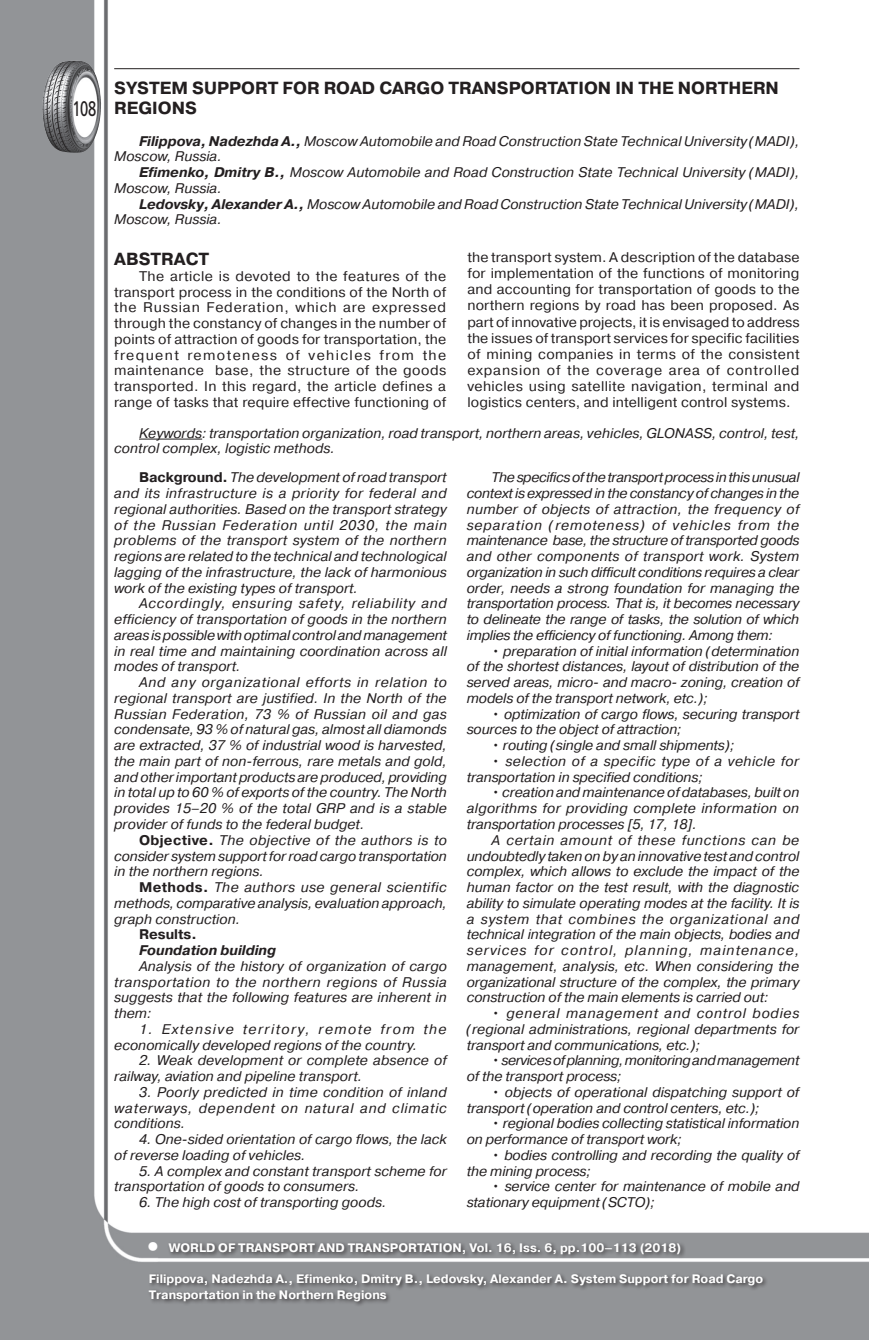
<style>
.page{position:relative;width:869px;height:1340px;background:#fff}
.page>*{position:absolute;margin:0;border:0;box-sizing:border-box;transform-origin:0 0}
.t1{font:700 24.5px "Pragmatica C";color:#fff}
.t2{font:21px "Free Set C";color:#231f20;scale:.7 1}
.zag_engl{font:700 17.5px/20.1px "Pragmatica C";color:#231f20}
.Podzag{font:700 17.5px "Pragmatica C";color:#231f20}
.vrez_engl{font:italic 14px/15.8px "Pragmatica C";color:#231f20}
.vrez_engl_priamoi{font:14px/16.1px "Pragmatica C";letter-spacing:.01em;color:#231f20;text-align:justify}
.vrez_engl-2{font:italic 14px/15.8px "Pragmatica C";letter-spacing:-.025em;color:#231f20}
.vrez_engl-3{font:italic 700 14px "Pragmatica C";color:#231f20}
.vrez_engl-4{font:700 14px "Pragmatica C";color:#231f20}
.подвал_bottom{font:700 12.25px/15.8px "Pragmatica C";color:#fff}
.Подвал_топ{font:700 12.25px "Pragmatica C";color:#fff}
.s1{font-weight:700}
.s2{font-weight:700;font-style:normal}
</style>
<div class="page">
<img style="left:0;top:0;width:868px;height:1339px">
<img style="left:42px;top:61px;width:33px;height:84px">
<hr style="left:114px;top:68px;width:685px;height:1px;background:#231f20">
<hr style="left:139px;top:439px;width:63px;height:1px;background:#231f20">
<div style="left:147px;top:1240px;width:621px;height:66px;background:#231f20;opacity:.75"></div>
<h2 class="t2" style="left:72px;top:97px;width:35px">108</h2>
<p class="zag_engl" style="left:114px;top:78px;width:666px">SYSTEM SUPPORT FOR ROAD CARGO TRANSPORTATION IN THE NORTHERN<br>REGIONS</p>
<p class="vrez_engl" style="left:114px;top:133px;width:686px;text-indent:25px"><span class="s1">Filippova, Nadezhda A.,</span> Moscow Automobile and Road Construction State Technical University (MADI),<br>Moscow, Russia.</p>
<p class="vrez_engl" style="left:114px;top:164px;width:686px;text-indent:25px"><span class="s1">Efimenko, Dmitry B.,</span> Moscow Automobile and Road Construction State Technical University (MADI),<br>Moscow, Russia.</p>
<p class="vrez_engl" style="left:114px;top:196px;width:686px;text-indent:25px"><span class="s1">Ledovsky, Alexander A.,</span> Moscow Automobile and Road Construction State Technical University (MADI),<br>Moscow, Russia.</p>
<p class="Podzag" style="left:114px;top:249px;width:96px">ABSTRACT</p>
<p class="vrez_engl_priamoi" style="left:114px;top:268px;width:333px;text-indent:25px">The article is devoted to the features of the transport process in the conditions of the North of the Russian Federation, which are expressed through the constancy of changes in the number of points of attraction of goods for transportation, the frequent remoteness of vehicles from the maintenance base, the structure of the goods transported. In this regard, the article defines a range of tasks that require effective functioning of</p>
<p class="vrez_engl_priamoi" style="left:467px;top:249px;width:333px">the transport system. A description of the database for implementation of the functions of monitoring and accounting for transportation of goods to the northern regions by road has been proposed. As part of innovative projects, it is envisaged to address the issues of transport services for specific facilities of mining companies in terms of the consistent expansion of the coverage area of controlled vehicles using satellite navigation, terminal and logistics centers, and intelligent control systems.</p>
<p class="vrez_engl" style="left:114px;top:425px;width:686px;text-indent:25px">Keywords: transportation organization, road transport, northern areas, vehicles, GLONASS, control, test, control complex, logistic methods.</p>
<p class="vrez_engl" style="left:114px;top:469px;width:334px;text-align:justify;text-indent:25px"><span class="s2">Background.</span> The development of road transport and its infrastructure is a priority for federal and regional authorities. Based on the transport strategy of the Russian Federation until 2030, the main problems of the transport system of the northern regions are related to the technical and technological lagging of the infrastructure, the lack of harmonious work of the existing types of transport.</p>
<p class="vrez_engl" style="left:114px;top:595px;width:334px;text-align:justify;text-indent:25px">Accordingly, ensuring safety, reliability and efficiency of transportation of goods in the northern areas is possible with optimal control and management in real time and maintaining coordination across all modes of transport.</p>
<p class="vrez_engl" style="left:114px;top:674px;width:334px;text-align:justify;text-indent:25px">And any organizational efforts in relation to regional transport are justified. In the North of the Russian Federation, 73 % of Russian oil and gas condensate, 93 % of natural gas, almost all diamonds are extracted, 37 % of industrial wood is harvested, the main part of non-ferrous, rare metals and gold, and other important products are produced, providing in total up to 60 % of exports of the country. The North provides 15–20 % of the total GRP and is a stable provider of funds to the federal budget.</p>
<p class="vrez_engl" style="left:114px;top:832px;width:334px;text-align:justify;text-indent:25px"><span class="s2">Objective.</span> The objective of the authors is to consider system support for road cargo transportation in the northern regions.</p>
<p class="vrez_engl" style="left:114px;top:879px;width:334px;text-align:justify;text-indent:25px"><span class="s2">Methods.</span> The authors use general scientific methods, comparative analysis, evaluation approach, graph construction.</p>
<p class="vrez_engl-4" style="left:139px;top:926px;width:59px">Results.</p>
<p class="vrez_engl-3" style="left:139px;top:942px;width:138px">Foundation building</p>
<p class="vrez_engl" style="left:114px;top:958px;width:334px;text-align:justify;text-indent:25px">Analysis of the history of organization of cargo transportation to the northern regions of Russia suggests that the following features are inherent in them:</p>
<p class="vrez_engl" style="left:114px;top:1021px;width:334px;text-indent:25px">1. Extensive territory, remote from the economically developed regions of the country.</p>
<p class="vrez_engl" style="left:114px;top:1052px;width:334px;text-indent:25px">2. Weak development or complete absence of railway, aviation and pipeline transport.</p>
<p class="vrez_engl" style="left:114px;top:1084px;width:334px;text-align:justify;text-indent:25px">3. Poorly predicted in time condition of inland waterways, dependent on natural and climatic conditions.</p>
<p class="vrez_engl" style="left:114px;top:1131px;width:334px;text-indent:25px">4. One-sided orientation of cargo flows, the lack of reverse loading of vehicles.</p>
<p class="vrez_engl" style="left:114px;top:1162px;width:334px;text-indent:25px">5. A complex and constant transport scheme for transportation of goods to consumers.</p>
<p class="vrez_engl" style="left:139px;top:1194px;width:249px">6. The high cost of transporting goods.</p>
<p class="vrez_engl" style="left:466px;top:469px;width:334px;text-align:justify;text-indent:25px">The specifics of the transport process in this unusual context is expressed in the constancy of changes in the number of objects of attraction, the frequency of separation (remoteness) of vehicles from the maintenance base, the structure of transported goods and other components of transport work. System organization in such difficult conditions requires a clear order, needs a strong foundation for managing the transportation process. That is, it becomes necessary to delineate the range of tasks, the solution of which implies the efficiency of functioning. Among them:</p>
<p class="vrez_engl" style="left:466px;top:643px;width:334px;text-align:justify;text-indent:25px">• preparation of initial information (determination of the shortest distances, layout of distribution of the served areas, micro- and macro- zoning, creation of models of the transport network, etc.);</p>
<p class="vrez_engl" style="left:466px;top:706px;width:334px;text-indent:25px">• optimization of cargo flows, securing transport sources to the object of attraction;</p>
<p class="vrez_engl" style="left:491px;top:737px;width:244px">• routing (single and small shipments);</p>
<p class="vrez_engl" style="left:466px;top:753px;width:334px;text-indent:25px">• selection of a specific type of a vehicle for transportation in specified conditions;</p>
<p class="vrez_engl" style="left:466px;top:784px;width:334px;text-align:justify;text-indent:25px">• creation and maintenance of databases, built on algorithms for providing complete information on transportation processes [5, 17, 18].</p>
<p class="vrez_engl" style="left:466px;top:832px;width:334px;text-align:justify;text-indent:25px">A certain amount of these functions can be undoubtedly taken on by an innovative test and control complex, which allows to exclude the impact of the human factor on the test result, with the diagnostic ability to simulate operating modes at the facility. It is a system that combines the organizational and technical integration of the main objects, bodies and services for control, planning, maintenance, management, analysis, etc. When considering the organizational structure of the complex, the primary construction of the main elements is carried out:</p>
<p class="vrez_engl" style="left:466px;top:1005px;width:334px;text-align:justify;text-indent:25px">• general management and control bodies (regional administrations, regional departments for transport and communications, etc.);</p>
<p class="vrez_engl-2" style="left:466px;top:1052px;width:334px;text-indent:25px">• services of planning, monitoring and management of the transport process;</p>
<p class="vrez_engl" style="left:466px;top:1084px;width:334px;text-indent:25px">• objects of operational dispatching support of transport (operation and control centers, etc.);</p>
<p class="vrez_engl" style="left:466px;top:1115px;width:334px;text-indent:25px">• regional bodies collecting statistical information on performance of transport work;</p>
<p class="vrez_engl" style="left:466px;top:1147px;width:334px;text-indent:25px">• bodies controlling and recording the quality of the mining process;</p>
<p class="vrez_engl" style="left:466px;top:1178px;width:334px;text-indent:25px">• service center for maintenance of mobile and stationary equipment (SCTO);</p>
<h1 class="t1" style="left:145px;top:1232px;width:18px">•</h1>
<p class="Подвал_топ" style="left:169px;top:1241px;width:514px">WORLD OF TRANSPORT AND TRANSPORTATION, Vol. 16, Iss. 6, pp.100–113 (2018)</p>
<p class="подвал_bottom" style="left:149px;top:1270px;width:615px">Filippova, Nadezhda A., Efimenko, Dmitry B., Ledovsky, Alexander A. System Support for Road Cargo<br>Transportation in the Northern Regions</p>
</div>
